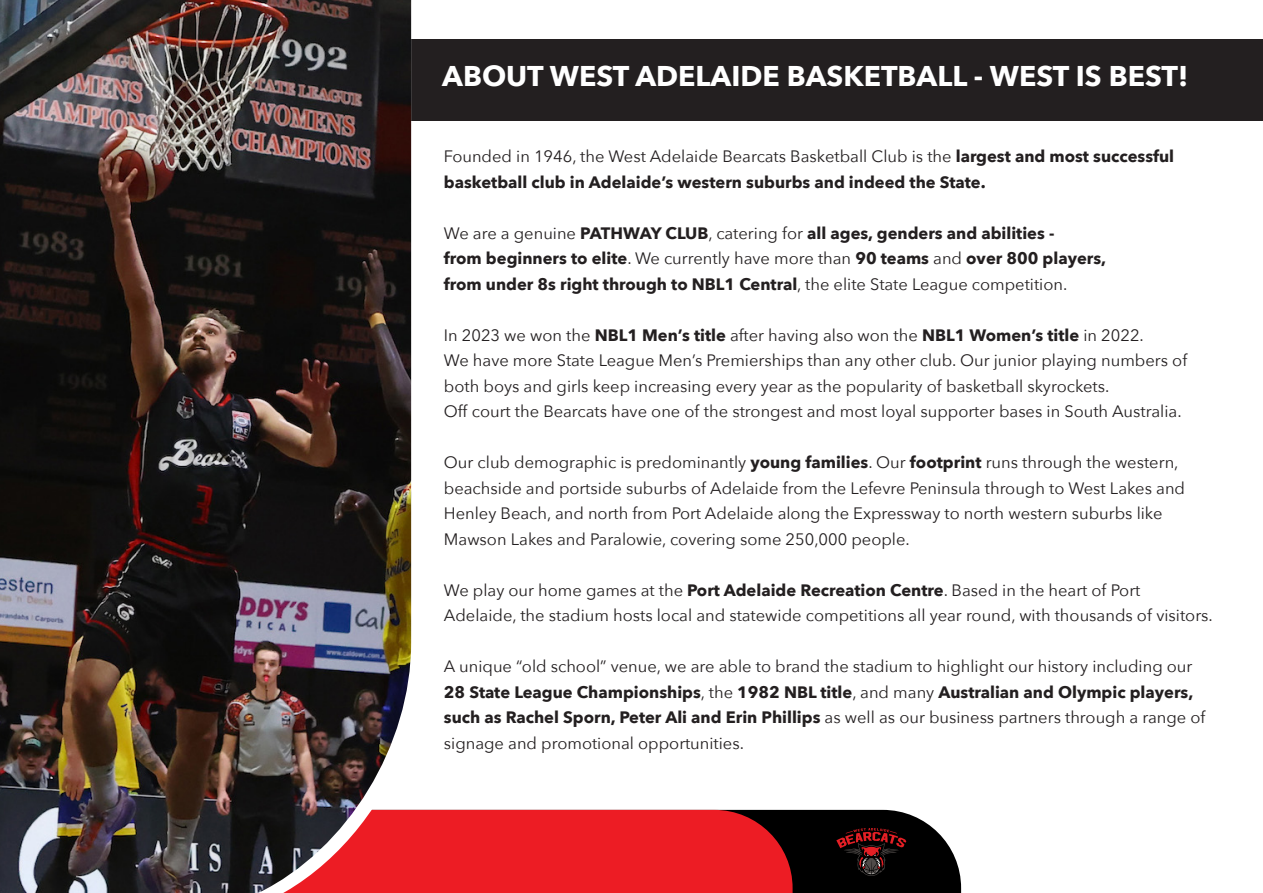
<style>
.page{position:relative;width:1263px;height:893px;background:#fff}
.page>*{position:absolute;margin:0;border:0;box-sizing:border-box;transform-origin:0 0}
.t1{font:700 28.5px "Avenir Next";color:#fff}
.t2{font:16.5px/25.5px "Avenir Next";color:#231f20}
.t3{font:700 16.5px/25.5px "Avenir Next";color:#231f20}
.s1{font-weight:400}
.s2{font-weight:700}
</style>
<div class="page">
<div style="left:261px;top:39px;width:1002px;height:82px;background:#231f20"></div>
<svg style="left:792px;top:810px;width:169px;height:83px;background:#1f1f1f"></svg>
<div style="left:423px;top:810px;width:369px;height:83px;background:#ed1c24"></div>
<svg style="left:836px;top:828px;width:70px;height:48px;background:#2e0d0e"></svg>
<svg style="left:411px;top:579px;width:12px;height:314px"></svg>
<img style="left:0;top:0;width:411px;height:893px">
<p class="t1" style="left:442px;top:51px;width:747px">ABOUT WEST ADELAIDE BASKETBALL - WEST IS BEST!</p>
<p class="t3" style="left:444px;top:143px;width:732px"><span class="s1">Founded in 1946, the West Adelaide Bearcats Basketball Club is the</span> largest and most successful basketball club in Adelaide’s western suburbs and indeed the State.</p>
<p class="t3" style="left:444px;top:220px;width:612px"><span class="s1">We are a genuine</span> PATHWAY CLUB<span class="s1">, catering for</span> all ages, genders and abilities -</p>
<p class="t3" style="left:444px;top:245px;width:664px">from beginners to elite<span class="s1">. We currently have more than</span> 90 teams <span class="s1">and</span> over 800 players,</p>
<p class="t3" style="left:444px;top:271px;width:625px">from under 8s right through to NBL1 Central<span class="s1">, the elite State League competition.</span></p>
<p class="t2" style="left:444px;top:321px;width:701px">In 2023 we won the <span class="s2">NBL1 Men’s title</span> after having also won the <span class="s2">NBL1 Women’s title</span> in 2022.</p>
<p class="t2" style="left:444px;top:347px;width:745px">We have more State League Men’s Premierships than any other club. Our junior playing numbers of</p>
<p class="t2" style="left:444px;top:372px;width:667px">both boys and girls keep increasing every year as the popularity of basketball skyrockets.</p>
<p class="t2" style="left:444px;top:398px;width:739px">Off court the Bearcats have one of the strongest and most loyal supporter bases in South Australia.</p>
<p class="t2" style="left:444px;top:449px;width:743px">Our club demographic is predominantly <span class="s2">young families</span>. Our <span class="s2">footprint</span> runs through the western, beachside and portside suburbs of Adelaide from the Lefevre Peninsula through to West Lakes and Henley Beach, and north from Port Adelaide along the Expressway to north western suburbs like Mawson Lakes and Paralowie, covering some 250,000 people.</p>
<p class="t2" style="left:444px;top:576px;width:698px">We play our home games at the <span class="s2">Port Adelaide Recreation Centre</span>. Based in the heart of Port</p>
<p class="t2" style="left:444px;top:602px;width:770px">Adelaide, the stadium hosts local and statewide competitions all year round, with thousands of visitors.</p>
<p class="t2" style="left:444px;top:653px;width:750px">A unique “old school” venue, we are able to brand the stadium to highlight our history including our</p>
<p class="t3" style="left:444px;top:679px;width:763px">28 State League Championships<span class="s1">, the</span> 1982 NBL title<span class="s1">, and many</span> Australian and Olympic players, such as Rachel Sporn, Peter Ali and Erin Phillips <span class="s1">as well as our business partners through a range of signage and promotional opportunities.</span></p>
</div>
